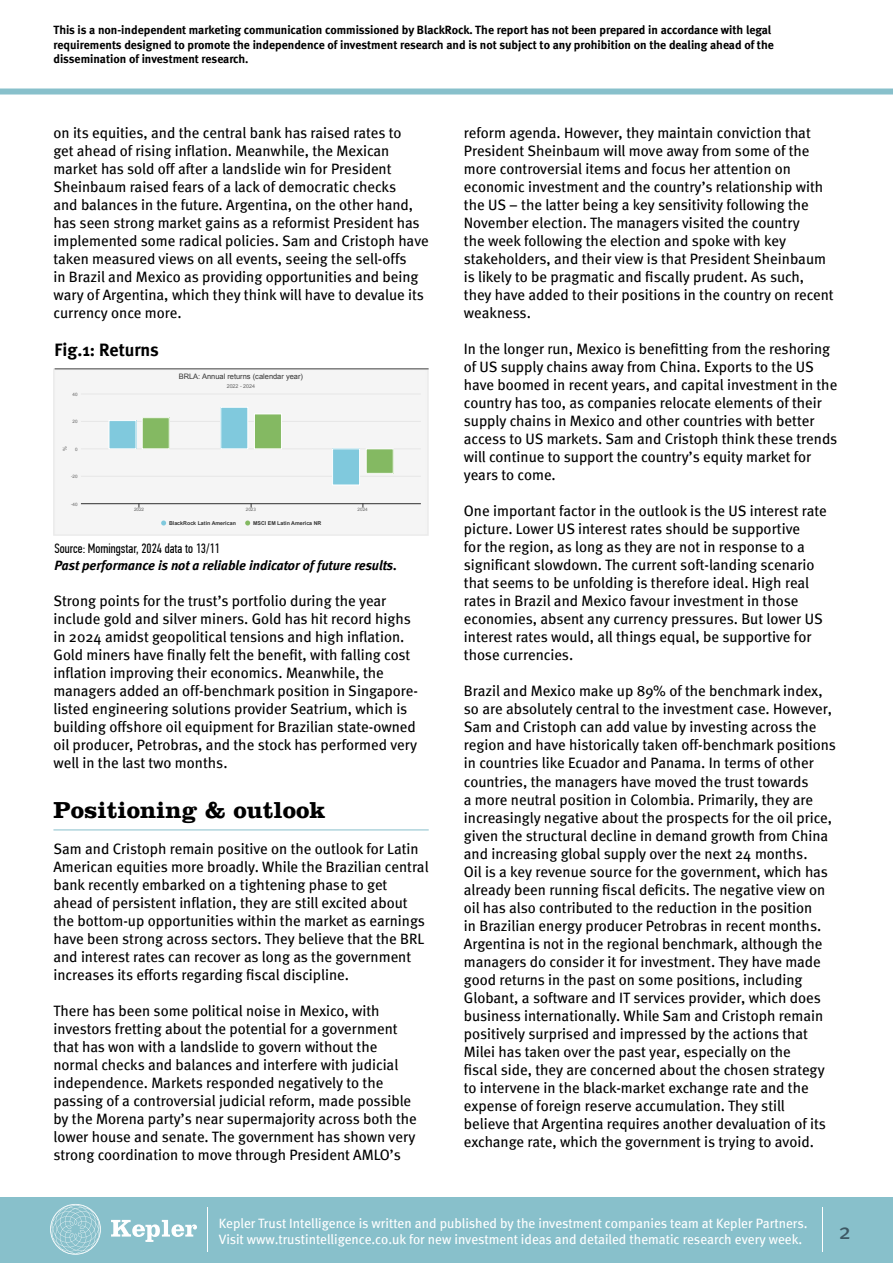
<style>
.page{position:relative;width:893px;height:1263px;background:#fff}
.page>*{position:absolute;margin:0;border:0;box-sizing:border-box;transform-origin:0 0}
.t1{font:700 24px "Clarendon LT Std";color:#000}
.t2{font:22.5px "Meta";color:#3d5864}
.t3{font:700 18px "Meta";color:#000}
.t4{font:15px/18px "Meta";color:#000}
.t5{font:13.5px/16.2px "Meta";color:#fff}
.t6{font:italic 13.5px "Meta Bold LF";color:#000}
.t7{font:13.5px "PF Din Text Comp Pro";color:#000}
.t8{font:12px/14.4px "Meta Bold LF";color:#000}
.t9{font:7.5px "Arial";color:#333}
.t10{font:700 5.25px "Arial";color:#333}
.t11{font:5.25px "Arial";color:#666}
.t12{font:4.5px "Arial";color:#666}
</style>
<div class="page">
<div style="left:0;top:1197px;width:893px;height:66px;background:#88c0cb"></div>
<svg style="left:111px;top:1220px;width:86px;height:22px"></svg>
<svg style="left:50px;top:1204px;width:51px;height:51px"></svg>
<hr style="left:207px;top:1207px;width:1px;height:44px;background:#fff">
<div style="left:0;top:89px;width:893px;height:6px;background:#88c0cb"></div>
<hr style="left:822px;top:1207px;width:1px;height:44px;background:#fff">
<hr style="left:53px;top:829px;width:376px;height:1px;background:#88c0cb">
<div style="left:57px;top:369px;width:368px;height:166px;background:#f5f5f5"></div>
<hr style="left:81px;top:476px;width:340px;height:1px;background:#e6e6e6">
<hr style="left:81px;top:449px;width:340px;height:1px;background:#e6e6e6">
<hr style="left:81px;top:421px;width:340px;height:1px;background:#e6e6e6">
<hr style="left:81px;top:394px;width:340px;height:1px;background:#e6e6e6">
<hr style="left:81px;top:503px;width:340px;height:1px;background:#333">
<div style="left:109px;top:421px;width:27px;height:28px;background:#80c9dd"></div>
<div style="left:109px;top:420px;width:27px;height:29px;border:1px solid #fff"></div>
<div style="left:221px;top:407px;width:27px;height:42px;background:#80c9dd"></div>
<div style="left:221px;top:407px;width:27px;height:42px;border:1px solid #fff"></div>
<div style="left:333px;top:449px;width:27px;height:36px;background:#80c9dd"></div>
<div style="left:332px;top:449px;width:28px;height:36px;border:1px solid #fff"></div>
<div style="left:142px;top:418px;width:27px;height:31px;background:#84b962"></div>
<div style="left:142px;top:417px;width:27px;height:32px;border:1px solid #fff"></div>
<div style="left:254px;top:414px;width:27px;height:35px;background:#84b962"></div>
<div style="left:254px;top:414px;width:28px;height:35px;border:1px solid #fff"></div>
<div style="left:366px;top:449px;width:27px;height:24px;background:#84b962"></div>
<div style="left:366px;top:449px;width:27px;height:25px;border:1px solid #fff"></div>
<svg style="left:161px;top:520px;width:5px;height:5px"></svg>
<svg style="left:245px;top:520px;width:5px;height:5px"></svg>
<div style="left:53px;top:368px;width:376px;height:168px;border:2px solid #ebebeb"></div>
<hr style="left:55px;top:368px;width:374px;height:1px;background:#808080">
<p class="t8" style="left:53px;top:23px;width:722px">This is a non-independent marketing communication commissioned by BlackRock. The report has not been prepared in accordance with legal requirements designed to promote the independence of investment research and is not subject to any prohibition on the dealing ahead of the dissemination of investment research.</p>
<p class="t4" style="left:53px;top:124px;width:377px">on its equities, and the central bank has raised rates to<br>get ahead of rising inflation. Meanwhile, the Mexican market has sold off after a landslide win for President Sheinbaum raised fears of a lack of democratic checks<br>and balances in the future. Argentina, on the other hand, has seen strong market gains as a reformist President has implemented some radical policies. Sam and Cristoph have taken measured views on all events, seeing the sell-offs<br>in Brazil and Mexico as providing opportunities and being wary of Argentina, which they think will have to devalue its currency once more.</p>
<p class="t3" style="left:55px;top:339px;width:106px">Fig.1: Returns</p>
<p class="t12" style="left:73px;top:391px;width:7px">40</p>
<p class="t12" style="left:73px;top:419px;width:7px">20</p>
<p class="t11" style="left:61px;top:451px;width:6px;rotate:-90deg">%</p>
<p class="t12" style="left:75px;top:446px;width:4px">0</p>
<p class="t12" style="left:71px;top:474px;width:8px">-20</p>
<p class="t12" style="left:71px;top:501px;width:8px">-40</p>
<p class="t9" style="left:179px;top:372px;width:126px">BRLA: Annual returns (calendar year)</p>
<p class="t11" style="left:227px;top:382px;width:30px">2022 - 2024</p>
<p class="t12" style="left:134px;top:507px;width:12px">2022</p>
<p class="t12" style="left:246px;top:507px;width:12px">2023</p>
<p class="t12" style="left:358px;top:507px;width:12px">2024</p>
<p class="t10" style="left:169px;top:520px;width:68px">BlackRock Latin American</p>
<p class="t10" style="left:253px;top:520px;width:70px">MSCI EM Latin America NR</p>
<p class="t7" style="left:55px;top:541px;width:167px">Source: Morningstar, 2024 data to 13/11</p>
<p class="t6" style="left:55px;top:557px;width:344px">Past performance is not a reliable indicator of future results.</p>
<p class="t4" style="left:53px;top:592px;width:366px">Strong points for the trust’s portfolio during the year include gold and silver miners. Gold has hit record highs in 2024 amidst geopolitical tensions and high inflation.<br>Gold miners have finally felt the benefit, with falling cost inflation improving their economics. Meanwhile, the managers added an off-benchmark position in Singapore&shy;listed engineering solutions provider Seatrium, which is building offshore oil equipment for Brazilian state-owned oil producer, Petrobras, and the stock has performed very well in the last two months.</p>
<h1 class="t1" style="left:53px;top:796px;width:274px">Positioning &amp; outlook</h1>
<p class="t4" style="left:53px;top:840px;width:377px">Sam and Cristoph remain positive on the outlook for Latin American equities more broadly. While the Brazilian central bank recently embarked on a tightening phase to get ahead of persistent inflation, they are still excited about the bottom-up opportunities within the market as earnings have been strong across sectors. They believe that the BRL and interest rates can recover as long as the government increases its efforts regarding fiscal discipline.</p>
<p class="t4" style="left:53px;top:1002px;width:365px">There has been some political noise in Mexico, with investors fretting about the potential for a government that has won with a landslide to govern without the normal checks and balances and interfere with judicial independence. Markets responded negatively to the passing of a controversial judicial reform, made possible by the Morena party’s near supermajority across both the lower house and senate. The government has shown very strong coordination to move through President AMLO’s</p>
<p class="t4" style="left:464px;top:124px;width:371px">reform agenda. However, they maintain conviction that President Sheinbaum will move away from some of the more controversial items and focus her attention on economic investment and the country’s relationship with the US – the latter being a key sensitivity following the November election. The managers visited the country<br>the week following the election and spoke with key stakeholders, and their view is that President Sheinbaum is likely to be pragmatic and fiscally prudent. As such, they have added to their positions in the country on recent weakness.</p>
<p class="t4" style="left:464px;top:340px;width:375px">In the longer run, Mexico is benefitting from the reshoring of US supply chains away from China. Exports to the US have boomed in recent years, and capital investment in the country has too, as companies relocate elements of their supply chains in Mexico and other countries with better access to US markets. Sam and Cristoph think these trends will continue to support the country’s equity market for years to come.</p>
<p class="t4" style="left:464px;top:502px;width:364px">One important factor in the outlook is the US interest rate picture. Lower US interest rates should be supportive<br>for the region, as long as they are not in response to a significant slowdown. The current soft-landing scenario that seems to be unfolding is therefore ideal. High real rates in Brazil and Mexico favour investment in those economies, absent any currency pressures. But lower US interest rates would, all things equal, be supportive for those currencies.</p>
<p class="t4" style="left:464px;top:682px;width:373px">Brazil and Mexico make up 89% of the benchmark index, so are absolutely central to the investment case. However, Sam and Cristoph can add value by investing across the region and have historically taken off-benchmark positions in countries like Ecuador and Panama. In terms of other countries, the managers have moved the trust towards<br>a more neutral position in Colombia. Primarily, they are increasingly negative about the prospects for the oil price, given the structural decline in demand growth from China and increasing global supply over the next 24 months.<br>Oil is a key revenue source for the government, which has already been running fiscal deficits. The negative view on oil has also contributed to the reduction in the position<br>in Brazilian energy producer Petrobras in recent months.<br>Argentina is not in the regional benchmark, although the managers do consider it for investment. They have made good returns in the past on some positions, including Globant, a software and IT services provider, which does business internationally. While Sam and Cristoph remain positively surprised and impressed by the actions that Milei has taken over the past year, especially on the<br>fiscal side, they are concerned about the chosen strategy to intervene in the black-market exchange rate and the expense of foreign reserve accumulation. They still<br>believe that Argentina requires another devaluation of its exchange rate, which the government is trying to avoid.</p>
<p class="t5" style="left:219px;top:1214px;width:590px">Kepler Trust Intelligence is written and published by the investment companies team at Kepler Partners.<br>Visit www.trustintelligence.co.uk for new investment ideas and detailed thematic research every week.</p>
<h2 class="t2" style="left:839px;top:1218px;width:14px">2</h2>
</div>
